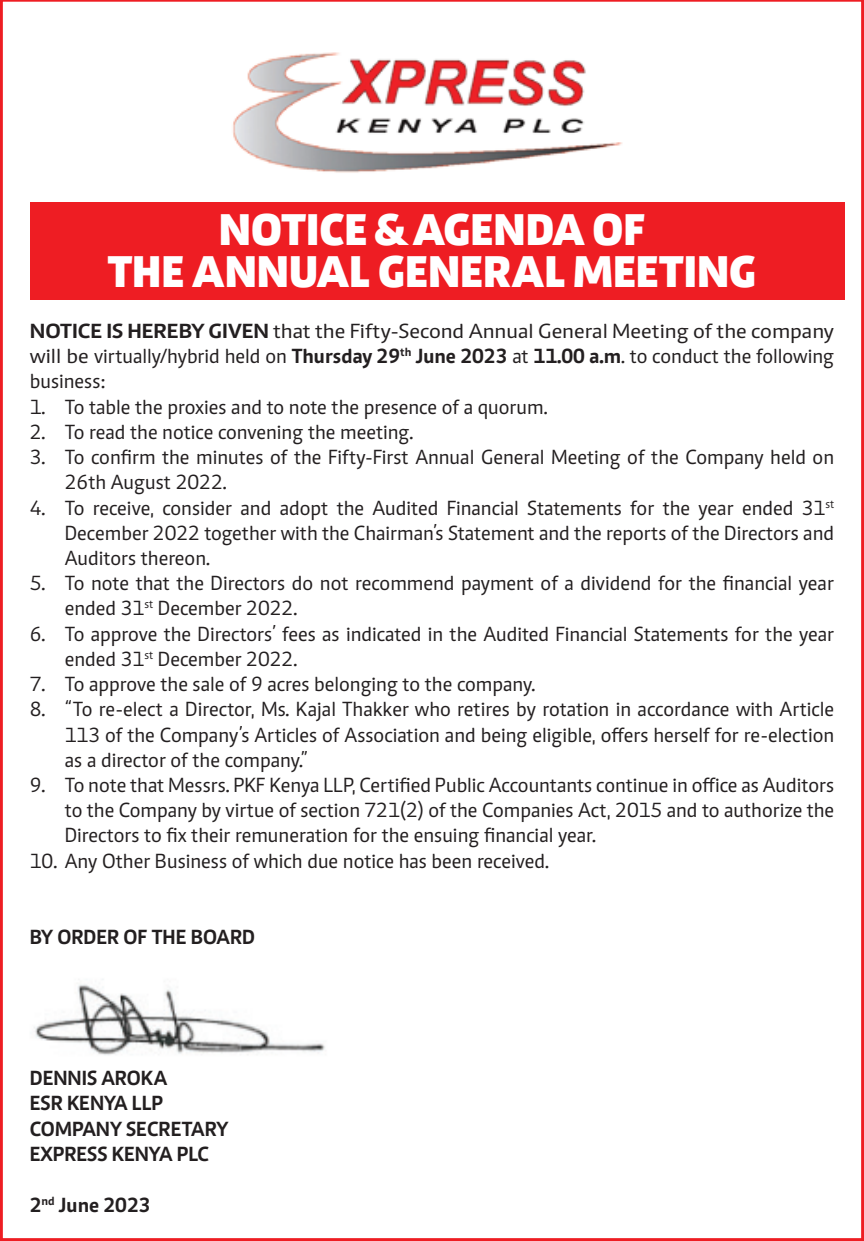
<style>
.page{position:relative;width:864px;height:1241px;background:#fff}
.page>*{position:absolute;margin:0;border:0;box-sizing:border-box;transform-origin:0 0}
.t1{font:800 45.5px/42px "Caput";color:#fff;text-align:center}
.t2{font:21px/25.2px "Caput";color:#231f20}
.t3{font:21px/25.2px "Caput";color:#231f20;text-align:justify;scale:1.1 1}
.t4{font:700 21px/25.2px "Caput";color:#231f20}
.s1{font-weight:700}
</style>
<div class="page">
<img style="left:34px;top:979px;width:291px;height:76px">
<img style="left:233px;top:52px;width:390px;height:121px">
<div style="left:30px;top:202px;width:814px;height:97px;background:#ee1d23"></div>
<h1 class="t1" style="left:108px;top:208px;width:650px">NOTICE &amp; AGENDA OF<br>THE ANNUAL GENERAL MEETING</h1>
<p class="t3" style="left:30px;top:318px;width:732px"><span class="s1">NOTICE IS HEREBY GIVEN</span> that the Fifty-Second Annual General Meeting of the company will be virtually/hybrid held on <span class="s1">Thursday 29</span><sup>th</sup> <span class="s1">June 2023</span> at <span class="s1">11.00 a.m</span>. to conduct the following business:</p>
<p class="t2" style="left:30px;top:394px;width:519px">1. To table the proxies and to note the presence of a quorum.</p>
<p class="t2" style="left:30px;top:419px;width:385px">2. To read the notice convening the meeting.</p>
<p class="t2" style="left:65px;top:444px;width:770px;text-indent:-35px">3. To confirm the minutes of the Fifty-First Annual General Meeting of the Company held on<br>26th August 2022.</p>
<p class="t2" style="left:65px;top:495px;width:770px;text-align:justify;text-indent:-35px">4. To receive, consider and adopt the Audited Financial Statements for the year ended 31<sup>st </sup>December 2022 together with the Chairman’s Statement and the reports of the Directors and Auditors thereon.</p>
<p class="t2" style="left:65px;top:570px;width:770px;text-indent:-35px">5. To note that the Directors do not recommend payment of a dividend for the financial year ended 31<sup>st</sup> December 2022.</p>
<p class="t2" style="left:65px;top:621px;width:770px;text-indent:-35px">6. To approve the Directors’ fees as indicated in the Audited Financial Statements for the year ended 31<sup>st</sup> December 2022.</p>
<p class="t2" style="left:30px;top:671px;width:507px">7. To approve the sale of 9 acres belonging to the company.</p>
<p class="t2" style="left:65px;top:696px;width:770px;text-align:justify;text-indent:-35px">8. “To re-elect a Director, Ms. Kajal Thakker who retires by rotation in accordance with Article 113 of the Company’s Articles of Association and being eligible, offers herself for re-election as a director of the company.”</p>
<p class="t2" style="left:65px;top:772px;width:770px;text-align:justify;text-indent:-35px">9. To note that Messrs. PKF Kenya LLP, Certified Public Accountants continue in office as Auditors to the Company by virtue of section 721(2) of the Companies Act, 2015 and to authorize the Directors to fix their remuneration for the ensuing financial year.</p>
<p class="t2" style="left:30px;top:848px;width:520px">10. Any Other Business of which due notice has been received.</p>
<p class="t4" style="left:30px;top:924px;width:227px">BY ORDER OF THE BOARD</p>
<p class="t4" style="left:30px;top:1064px;width:200px">DENNIS AROKA<br>ESR KENYA LLP<br>COMPANY SECRETARY<br>EXPRESS KENYA PLC</p>
<p class="t4" style="left:30px;top:1191px;width:122px">2<sup>nd</sup> June 2023</p>
</div>
